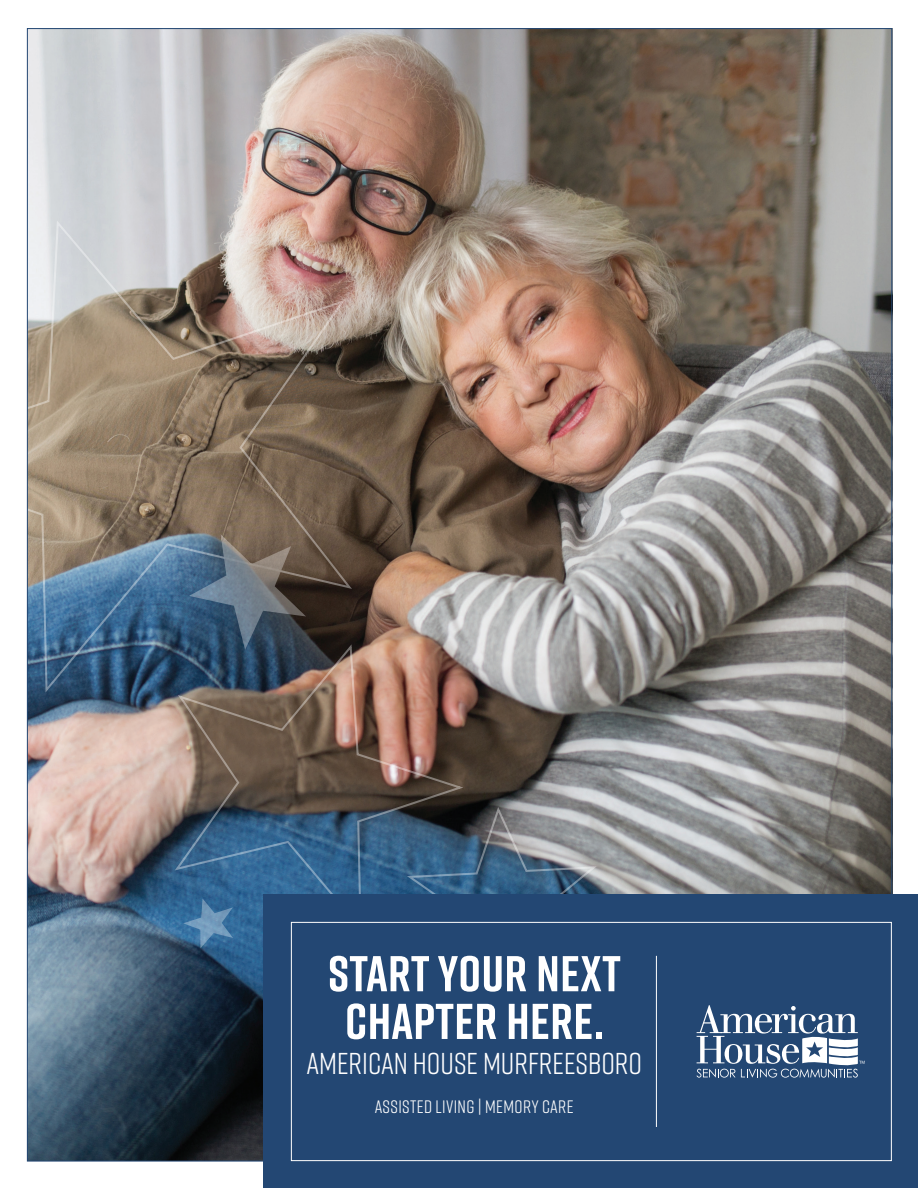
<style>
.page{position:relative;width:918px;height:1188px;background:#fff}
.page>*{position:absolute;margin:0;border:0;box-sizing:border-box;transform-origin:0 0}
.t1{font:700 50.25px/47.7px "Rift";letter-spacing:.01em;color:#fff;text-align:center}
.t2{font:30.15px "Rift";color:#fff}
.t3{font:18px "Rift";letter-spacing:.02em;color:#fff}
</style>
<div class="page">
<img style="left:29px;top:30px;width:861px;height:1129px">
<img style="left:26px;top:218px;width:329px;height:477px">
<img style="left:172px;top:642px;width:295px;height:292px">
<svg style="left:404px;top:804px;width:196px;height:91px;background:#586d7f"></svg>
<svg style="left:189px;top:534px;width:117px;height:116px;background:#55616c"></svg>
<svg style="left:183px;top:898px;width:50px;height:50px;background:#497aa3"></svg>
<div style="left:264px;top:895px;width:654px;height:293px;background:#234773"></div>
<svg style="left:697px;top:1005px;width:168px;height:73px"></svg>
<hr style="left:656px;top:956px;width:1px;height:171px;background:#fff">
<div style="left:291px;top:922px;width:601px;height:239px;border:1px solid #fff"></div>
<p class="t1" style="left:328px;top:949px;width:294px">START YOUR NEXT<br>CHAPTER HERE.</p>
<p class="t2" style="left:306px;top:1042px;width:337px">AMERICAN HOUSE MURFREESBORO</p>
<p class="t3" style="left:375px;top:1094px;width:200px">ASSISTED LIVING | MEMORY CARE</p>
</div>
